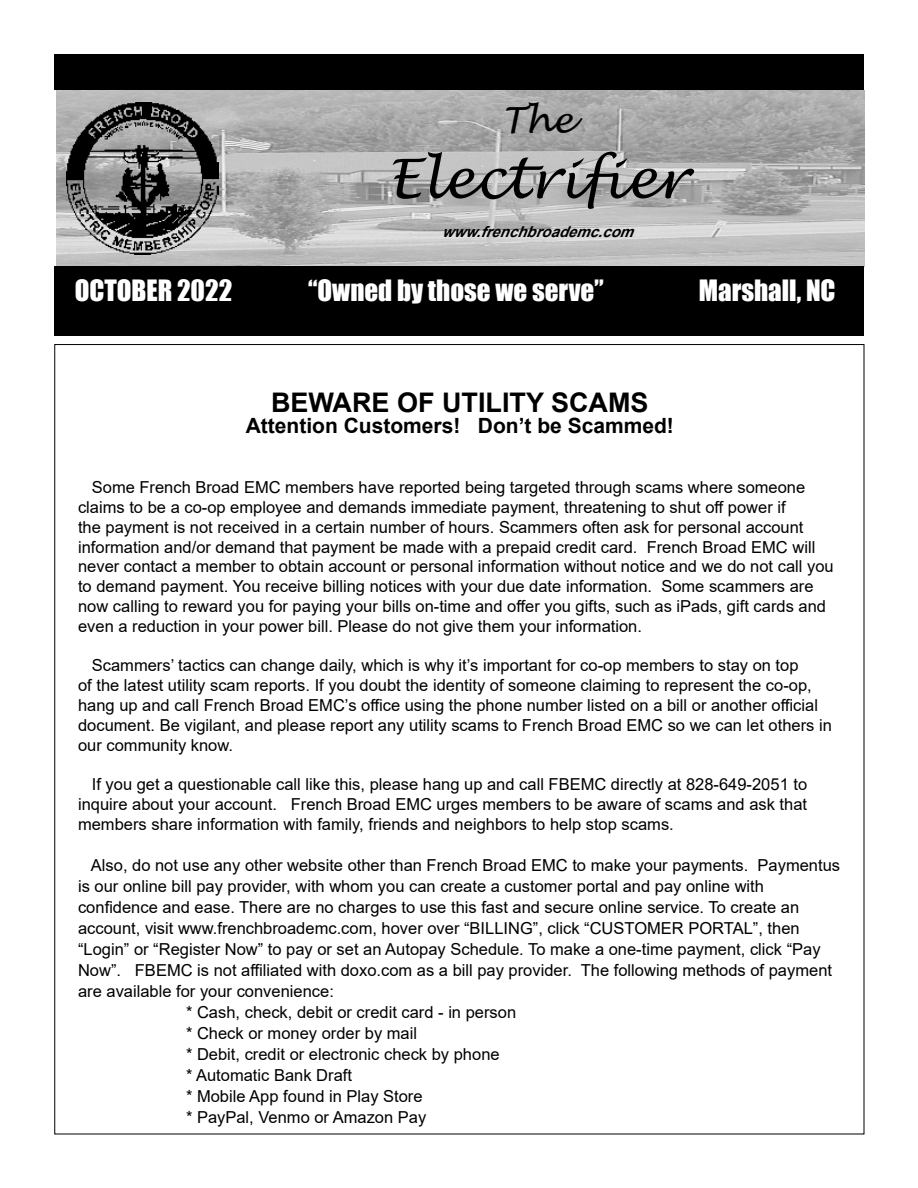
<style>
.page{position:relative;width:918px;height:1188px;background:#fff}
.page>*{position:absolute;margin:0;border:0;box-sizing:border-box;transform-origin:0 0}
.t1{font:italic 54px "Lucida Handwriting";color:#000}
.t2{font:italic 36px "Lucida Handwriting";color:#000}
.t3{font:27px "Impact";color:#fff}
.t4{font:700 27px "Arial";color:#000}
.t5{font:700 21px "Arial";color:#000}
.t6{font:16.5px/19.8px "Arial";color:#000}
.t7{font:italic 700 15px "Arial";color:#000}
</style>
<div class="page">
<img style="left:56px;top:90px;width:808px;height:176px">
<div style="left:54px;top:266px;width:810px;height:70px;background:#000"></div>
<div style="left:54px;top:54px;width:810px;height:36px;background:#000"></div>
<img style="left:67px;top:102px;width:151px;height:152px">
<h2 class="t2" style="left:501px;top:99px;width:73px">The</h2>
<h1 class="t1" style="left:388px;top:146px;width:300px">Electrifier</h1>
<p class="t7" style="left:442px;top:222px;width:201px">www.frenchbroademc.com</p>
<h3 class="t3" style="left:75px;top:270px;width:159px">OCTOBER 2022</h3>
<h3 class="t3" style="left:308px;top:270px;width:297px">“Owned by those we serve”</h3>
<h3 class="t3" style="left:699px;top:270px;width:138px">Marshall, NC</h3>
<h3 class="t4" style="left:271px;top:383px;width:379px">BEWARE OF UTILITY SCAMS</h3>
<p class="t5" style="left:246px;top:410px;width:430px">Attention Customers! Don’t be Scammed!</p>
<p class="t6" style="left:78px;top:477px;width:757px;text-indent:14px">Some French Broad EMC members have reported being targeted through scams where someone claims to be a co-op employee and demands immediate payment, threatening to shut off power if<br>the payment is not received in a certain number of hours. Scammers often ask for personal account information and/or demand that payment be made with a prepaid credit card. French Broad EMC will never contact a member to obtain account or personal information without notice and we do not call you to demand payment. You receive billing notices with your due date information. Some scammers are now calling to reward you for paying your bills on-time and offer you gifts, such as iPads, gift cards and even a reduction in your power bill. Please do not give them your information.</p>
<p class="t6" style="left:78px;top:656px;width:755px;text-indent:14px">Scammers’ tactics can change daily, which is why it’s important for co-op members to stay on top<br>of the latest utility scam reports. If you doubt the identity of someone claiming to represent the co-op, hang up and call French Broad EMC’s office using the phone number listed on a bill or another official document. Be vigilant, and please report any utility scams to French Broad EMC so we can let others in our community know.</p>
<p class="t6" style="left:78px;top:774px;width:731px;text-align:justify;text-indent:14px">If you get a questionable call like this, please hang up and call FBEMC directly at 828-649-2051 to inquire about your account. French Broad EMC urges members to be aware of scams and ask that members share information with family, friends and neighbors to help stop scams.</p>
<p class="t6" style="left:91px;top:855px;width:751px">Also, do not use any other website other than French Broad EMC to make your payments. Paymentus</p>
<p class="t6" style="left:78px;top:876px;width:687px">is our online bill pay provider, with whom you can create a customer portal and pay online with</p>
<p class="t6" style="left:78px;top:897px;width:723px">confidence and ease. There are no charges to use this fast and secure online service. To create an</p>
<p class="t6" style="left:78px;top:918px;width:723px">account, visit www.frenchbroademc.com, hover over “BILLING”, click “CUSTOMER PORTAL”, then</p>
<p class="t6" style="left:78px;top:939px;width:744px">“Login” or “Register Now” to pay or set an Autopay Schedule. To make a one-time payment, click “Pay</p>
<p class="t6" style="left:78px;top:960px;width:756px">Now”. FBEMC is not affiliated with doxo.com as a bill pay provider. The following methods of payment</p>
<p class="t6" style="left:78px;top:981px;width:257px">are available for your convenience:</p>
<p class="t6" style="left:186px;top:1002px;width:332px">* Cash, check, debit or credit card - in person</p>
<p class="t6" style="left:186px;top:1023px;width:233px">* Check or money order by mail</p>
<p class="t6" style="left:186px;top:1044px;width:315px">* Debit, credit or electronic check by phone</p>
<p class="t6" style="left:186px;top:1065px;width:167px">* Automatic Bank Draft</p>
<p class="t6" style="left:186px;top:1086px;width:238px">* Mobile App found in Play Store</p>
<p class="t6" style="left:186px;top:1107px;width:242px">* PayPal, Venmo or Amazon Pay</p>
</div>
